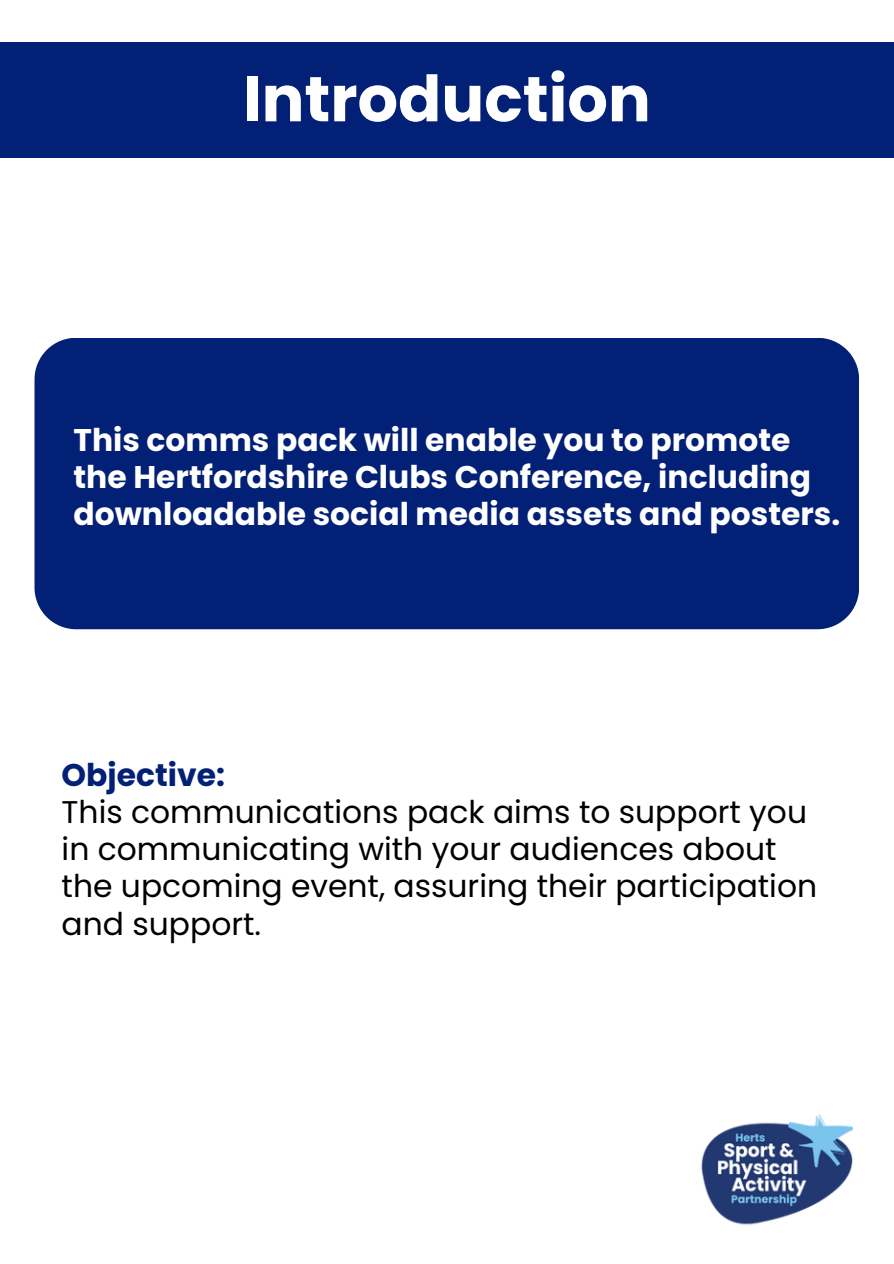
<style>
.page{position:relative;width:894px;height:1264px;background:#fff}
.page>*{position:absolute;margin:0;border:0;box-sizing:border-box;transform-origin:0 0}
.t1{font:700 63.6px "Poppins";color:#fff}
.t2{font:31.35px/37.2px "Poppins";color:#000}
.t3{font:700 31.35px/37.2px "Poppins";color:#fff}
.t4{font:700 31.35px "Poppins";color:#032077}
</style>
<div class="page">
<div style="left:0;top:42px;width:893px;height:116px;background:#032077"></div>
<div style="left:34px;top:338px;width:824px;height:291px;background:#032077"></div>
<img style="left:701px;top:1114px;width:152px;height:111px">
<h1 class="t1" style="left:243px;top:54px;width:409px">Introduction</h1>
<h2 class="t3" style="left:73px;top:421px;width:768px">This comms pack will enable you to promote the Hertfordshire Clubs Conference, including downloadable social media assets and posters.</h2>
<p class="t4" style="left:62px;top:753px;width:165px">Objective:</p>
<p class="t2" style="left:62px;top:793px;width:756px">This communications pack aims to support you in communicating with your audiences about the upcoming event, assuring their participation and support.</p>
</div>
